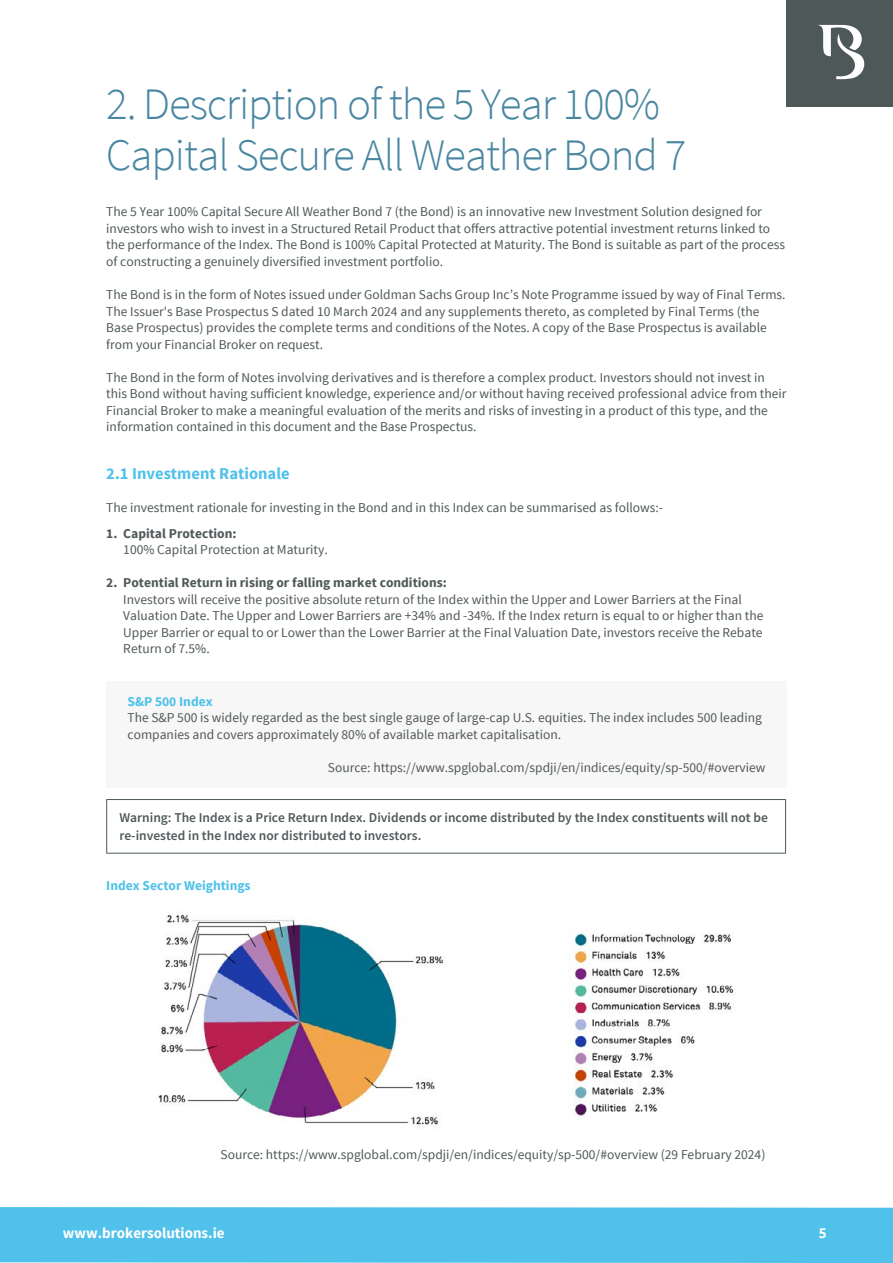
<style>
.page{position:relative;width:893px;height:1263px;background:#fff}
.page>*{position:absolute;margin:0;border:0;box-sizing:border-box;transform-origin:0 0}
.t1{font:300 45px/51px "Source Sans Pro";letter-spacing:-.025em;color:#4986a1}
.t2{font:700 16.5px "Source Sans Pro";color:#4fc1ea}
.t3{font:700 15px "Source Sans Pro";color:#fff}
.t4{font:13.5px/16.5px "Source Sans Pro";color:#4f5859}
.t5{font:600 13.5px/18px "Source Sans Pro";color:#4f5859}
.t6{font:700 13.5px "Source Sans Pro";color:#4f5859}
.t7{font:700 13.5px "Source Sans Pro";color:#4fc1ea}
</style>
<div class="page">
<div style="left:0;top:1207px;width:893px;height:56px;background:#4fc1ea"></div>
<hr style="left:0;top:0;width:1px;height:106px;background:#4f5859">
<hr style="left:0;top:1208px;width:1px;height:55px;background:#4fc1ea">
<div style="left:106px;top:681px;width:681px;height:106px;background:#f8f7f7"></div>
<div style="left:787px;top:0;width:106px;height:106px;background:#4f5859"></div>
<svg style="left:818px;top:25px;width:46px;height:54px"></svg>
<hr style="left:106px;top:799px;width:680px;height:1px;background:#4b5859">
<hr style="left:106px;top:800px;width:1px;height:53px;background:#4b5859">
<hr style="left:785px;top:800px;width:1px;height:53px;background:#4b5859">
<hr style="left:106px;top:853px;width:680px;height:1px;background:#4b5859">
<img style="left:158px;top:914px;width:576px;height:211px">
<p class="t1" style="left:106px;top:79px;width:581px">2. Description of the 5 Year 100%<br>Capital Secure All Weather Bond 7</p>
<p class="t4" style="left:106px;top:204px;width:680px">The 5 Year 100% Capital Secure All Weather Bond 7 (the Bond) is an innovative new Investment Solution designed for investors who wish to invest in a Structured Retail Product that offers attractive potential investment returns linked to the performance of the Index. The Bond is 100% Capital Protected at Maturity. The Bond is suitable as part of the process of constructing a genuinely diversified investment portfolio.</p>
<p class="t4" style="left:106px;top:286px;width:681px">The Bond is in the form of Notes issued under Goldman Sachs Group Inc’s Note Programme issued by way of Final Terms.<br>The Issuer's Base Prospectus S dated 10 March 2024 and any supplements thereto, as completed by Final Terms (the Base Prospectus) provides the complete terms and conditions of the Notes. A copy of the Base Prospectus is available from your Financial Broker on request.</p>
<p class="t4" style="left:106px;top:369px;width:682px">The Bond in the form of Notes involving derivatives and is therefore a complex product. Investors should not invest in this Bond without having sufficient knowledge, experience and/or without having received professional advice from their Financial Broker to make a meaningful evaluation of the merits and risks of investing in a product of this type, and the information contained in this document and the Base Prospectus.</p>
<p class="t2" style="left:106px;top:463px;width:185px">2.1 Investment Rationale</p>
<p class="t4" style="left:106px;top:499px;width:558px">The investment rationale for investing in the Bond and in this Index can be summarised as follows:-</p>
<p class="t6" style="left:106px;top:524px;width:132px">1. Capital Protection:</p>
<p class="t4" style="left:123px;top:541px;width:206px">100% Capital Protection at Maturity.</p>
<p class="t6" style="left:106px;top:574px;width:342px">2. Potential Return in rising or falling market conditions:</p>
<p class="t4" style="left:123px;top:591px;width:642px">Investors will receive the positive absolute return of the Index within the Upper and Lower Barriers at the Final Valuation Date. The Upper and Lower Barriers are +34% and -34%. If the Index return is equal to or higher than the Upper Barrier or equal to or Lower than the Lower Barrier at the Final Valuation Date, investors receive the Rebate Return of 7.5%.</p>
<p class="t7" style="left:128px;top:692px;width:87px">S&amp;P 500 Index</p>
<p class="t4" style="left:128px;top:709px;width:636px">The S&amp;P 500 is widely regarded as the best single gauge of large-cap U.S. equities. The index includes 500 leading companies and covers approximately 80% of available market capitalisation.</p>
<p class="t4" style="left:328px;top:759px;width:439px">Source: https://www.spglobal.com/spdji/en/indices/equity/sp-500/#overview</p>
<p class="t5" style="left:119px;top:809px;width:650px">Warning: The Index is a Price Return Index. Dividends or income distributed by the Index constituents will not be re-invested in the Index nor distributed to investors.</p>
<p class="t7" style="left:106px;top:877px;width:146px">Index Sector Weightings</p>
<p class="t4" style="left:221px;top:1146px;width:546px">Source: https://www.spglobal.com/spdji/en/indices/equity/sp-500/#overview (29 February 2024)</p>
<p class="t3" style="left:63px;top:1223px;width:163px">www.brokersolutions.ie</p>
<p class="t3" style="left:819px;top:1223px;width:9px">5</p>
</div>
